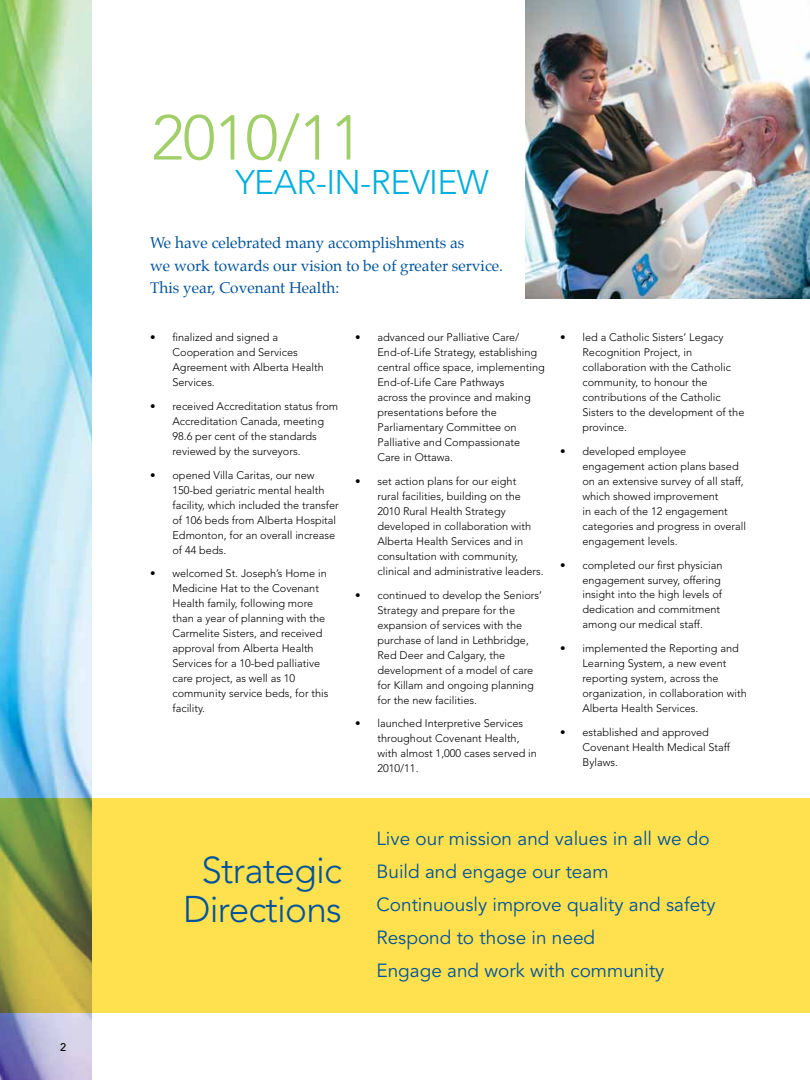
<style>
.page{position:relative;width:810px;height:1080px;background:#fff}
.page>*{position:absolute;margin:0;border:0;box-sizing:border-box;transform-origin:0 0}
.t1{font:300 62.75px "Avenir";letter-spacing:-.02em;color:#a0cf67}
.t2{font:300 36.88px/39.8px "Avenir";letter-spacing:-.02em;color:#00539b;text-align:center}
.t3{font:300 34px "Avenir";letter-spacing:-.02em;color:#00afdb}
.t4{font:19px/32.8px "Avenir";color:#00539b}
.t5{font:15.38px/22.6px "Palatino";color:#00539b}
.t6{font:300 11px/15px "Avenir";color:#000}
.t7{font:500 11px "Avenir";color:#000}
</style>
<div class="page">
<img style="left:525px;top:0;width:285px;height:298px">
<div style="left:0;top:798px;width:810px;height:214px;background:#ffe14f"></div>
<img style="left:0;top:0;width:92px;height:1080px">
<p class="t7" style="left:60px;top:1041px;width:8px">2</p>
<p class="t1" style="left:151px;top:101px;width:213px">2010/11</p>
<p class="t3" style="left:235px;top:163px;width:214px">Year-In-Review</p>
<p class="t5" style="left:150px;top:232px;width:355px">We have celebrated many accomplishments as<br>we work towards our vision to be of greater service.<br>This year, Covenant Health:</p>
<p class="t6" style="left:377px;top:330px;width:169px;text-indent:-22px">• advanced our Palliative Care/<br>End-of-Life Strategy, establishing central office space, implementing<br>End-of-Life Care Pathways<br>across the province and making presentations before the<br>Parliamentary Committee on<br>Palliative and Compassionate<br>Care in Ottawa.</p>
<p class="t6" style="left:377px;top:474px;width:168px;text-indent:-22px">• set action plans for our eight<br>rural facilities, building on the<br>2010 Rural Health Strategy developed in collaboration with<br>Alberta Health Services and in consultation with community, clinical and administrative leaders.</p>
<p class="t6" style="left:377px;top:587px;width:166px;text-indent:-22px">• continued to develop the Seniors’<br>Strategy and prepare for the expansion of services with the purchase of land in Lethbridge,<br>Red Deer and Calgary, the development of a model of care for Killam and ongoing planning for the new facilities.</p>
<p class="t6" style="left:377px;top:716px;width:161px;text-indent:-22px">• launched Interpretive Services throughout Covenant Health, with almost 1,000 cases served in<br>2010/11.</p>
<p class="t6" style="left:172px;top:330px;width:153px;text-indent:-22px">• finalized and signed a<br>Cooperation and Services<br>Agreement with Alberta Health<br>Services.</p>
<p class="t6" style="left:172px;top:399px;width:167px;text-indent:-22px">• received Accreditation status from<br>Accreditation Canada, meeting<br>98.6 per cent of the standards reviewed by the surveyors.</p>
<p class="t6" style="left:172px;top:467px;width:168px;text-indent:-22px">• opened Villa Caritas, our new<br>150-bed geriatric mental health facility, which included the transfer of 106 beds from Alberta Hospital<br>Edmonton, for an overall increase of 44 beds.</p>
<p class="t6" style="left:172px;top:566px;width:158px;text-indent:-22px">• welcomed St. Joseph’s Home in<br>Medicine Hat to the Covenant<br>Health family, following more than a year of planning with the<br>Carmelite Sisters, and received approval from Alberta Health<br>Services for a 10-bed palliative care project, as well as 10 community service beds, for this facility.</p>
<p class="t6" style="left:582px;top:330px;width:163px;text-indent:-22px">• led a Catholic Sisters’ Legacy<br>Recognition Project, in collaboration with the Catholic community, to honour the contributions of the Catholic<br>Sisters to the development of the province.</p>
<p class="t6" style="left:582px;top:444px;width:165px;text-indent:-22px">• developed employee engagement action plans based on an extensive survey of all staff, which showed improvement<br>in each of the 12 engagement categories and progress in overall engagement levels.</p>
<p class="t6" style="left:582px;top:557px;width:141px;text-indent:-22px">• completed our first physician engagement survey, offering insight into the high levels of dedication and commitment among our medical staff.</p>
<p class="t6" style="left:582px;top:641px;width:166px;text-indent:-22px">• implemented the Reporting and<br>Learning System, a new event reporting system, across the organization, in collaboration with<br>Alberta Health Services.</p>
<p class="t6" style="left:582px;top:725px;width:149px;text-indent:-22px">• established and approved<br>Covenant Health Medical Staff<br>Bylaws.</p>
<p class="t2" style="left:183px;top:850px;width:160px">Strategic<br>Directions</p>
<p class="t4" style="left:377px;top:823px;width:341px">Live our mission and values in all we do<br>Build and engage our team<br>Continuously improve quality and safety<br>Respond to those in need<br>Engage and work with community</p>
</div>
